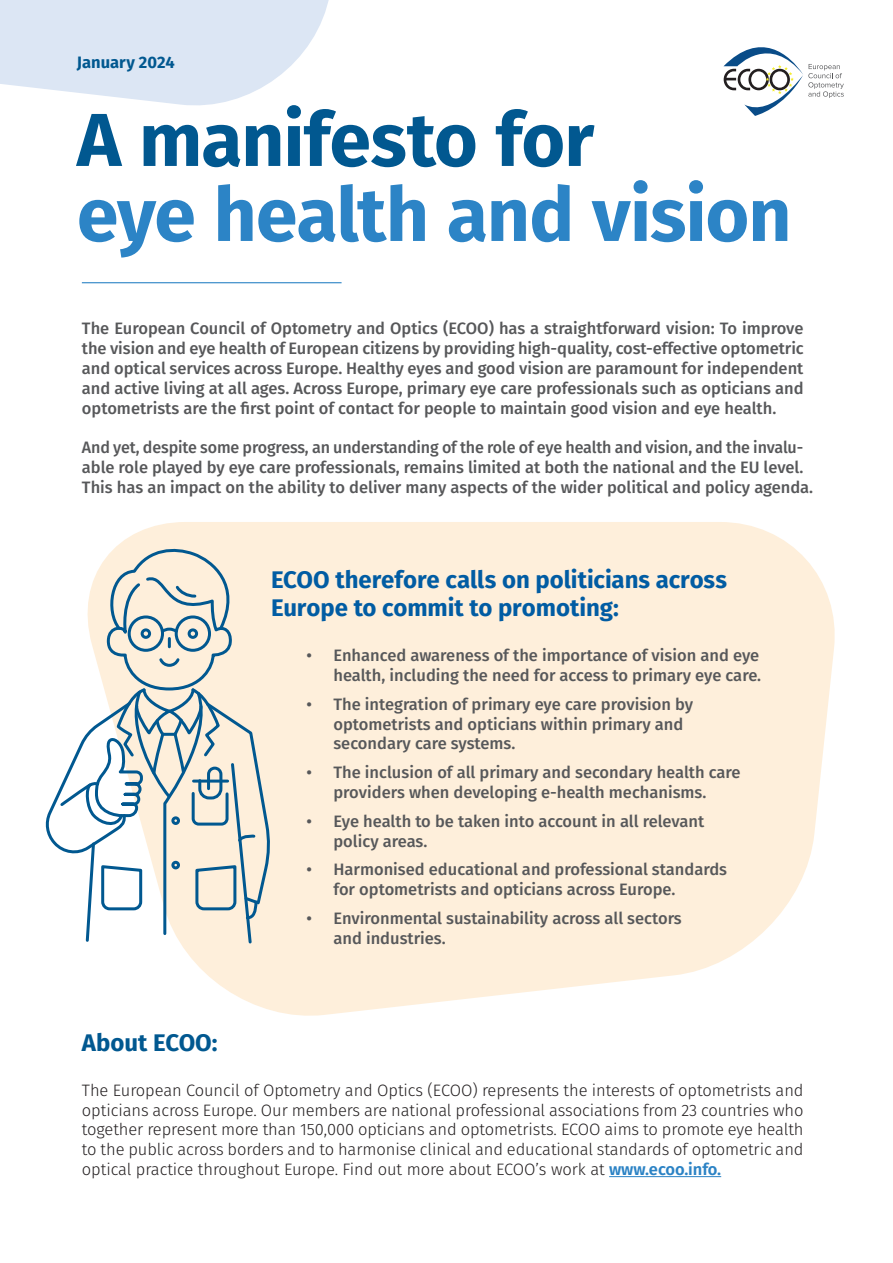
<style>
.page{position:relative;width:893px;height:1263px;background:#fff}
.page>*{position:absolute;margin:0;border:0;box-sizing:border-box;transform-origin:0 0}
.t1{font:700 75px "Fira Sans";letter-spacing:-.015em;color:#2c84c6}
.t2{font:700 75px "Fira Sans";letter-spacing:-.01em;color:#015890}
.t3{font:700 24px/28.8px "Fira Sans";letter-spacing:-.005em;color:#015ca3}
.t4{font:700 24px "Fira Sans";color:#015890}
.t5{font:500 16.5px/19.8px "Fira Sans";color:#57585a}
.t6{font:300 16.5px/19.8px "Fira Sans";letter-spacing:-.005em;color:#231f20;text-align:justify}
.t7{font:700 16.5px "Fira Sans";color:#015890}
.s1{font-weight:600;color:#2c83c5}
</style>
<div class="page">
<svg style="left:0;top:0;width:329px;height:106px"></svg>
<svg style="left:116px;top:522px;width:719px;height:494px;background:#fef0df"></svg>
<svg style="left:723px;top:47px;width:121px;height:69px"></svg>
<hr style="left:82px;top:282px;width:260px;height:1px;background:#2c84c6">
<hr style="left:609px;top:1176px;width:112px;height:1px;background:#2c83c5">
<svg style="left:45px;top:547px;width:228px;height:398px"></svg>
<p class="t7" style="left:77px;top:48px;width:99px">January 2024</p>
<h1 class="t2" style="left:77px;top:77px;width:519px">A manifesto for</h1>
<h1 class="t1" style="left:77px;top:152px;width:716px">eye health and vision</h1>
<p class="t5" style="left:82px;top:318px;width:723px;text-align:justify">The European Council of Optometry and Optics (ECOO) has a straightforward vision: To improve the vision and eye health of European citizens by providing high-quality, cost-effective optometric and optical services across Europe. Healthy eyes and good vision are paramount for independent and active living at all ages. Across Europe, primary eye care professionals such as opticians and optometrists are the first point of contact for people to maintain good vision and eye health.</p>
<p class="t5" style="left:82px;top:437px;width:733px">And yet, despite some progress, an understanding of the role of eye health and vision, and the invalu&shy;able role played by eye care professionals, remains limited at both the national and the EU level.<br>This has an impact on the ability to deliver many aspects of the wider political and policy agenda.</p>
<h2 class="t3" style="left:271px;top:563px;width:457px">ECOO therefore calls on politicians across<br>Europe to commit to promoting:</h2>
<p class="t5" style="left:306px;top:645px;width:456px;text-align:right">• Enhanced awareness of the importance of vision and eye health, including the need for access to primary eye care.</p>
<p class="t5" style="left:333px;top:693px;width:361px;text-indent:-27px">• The integration of primary eye care provision by optometrists and opticians within primary and secondary care systems.</p>
<p class="t5" style="left:306px;top:762px;width:436px;text-align:center">• The inclusion of all primary and secondary health care providers when developing e-health mechanisms.</p>
<p class="t5" style="left:333px;top:810px;width:372px;text-indent:-27px">• Eye health to be taken into account in all relevant policy areas.</p>
<p class="t5" style="left:333px;top:859px;width:395px;text-indent:-27px">• Harmonised educational and professional standards for optometrists and opticians across Europe.</p>
<p class="t5" style="left:333px;top:907px;width:350px;text-indent:-27px">• Environmental sustainability across all sectors and industries.</p>
<h2 class="t4" style="left:82px;top:1022px;width:137px">About ECOO:</h2>
<p class="t6" style="left:82px;top:1080px;width:723px">The European Council of Optometry and Optics (ECOO) represents the interests of optometrists and opticians across Europe. Our members are national professional associations from 23 countries who together represent more than 150,000 opticians and optometrists. ECOO aims to promote eye health to the public across borders and to harmonise clinical and educational standards of optometric and optical practice throughout Europe. Find out more about ECOO’s work at <span class="s1">www.ecoo.info.</span></p>
</div>
